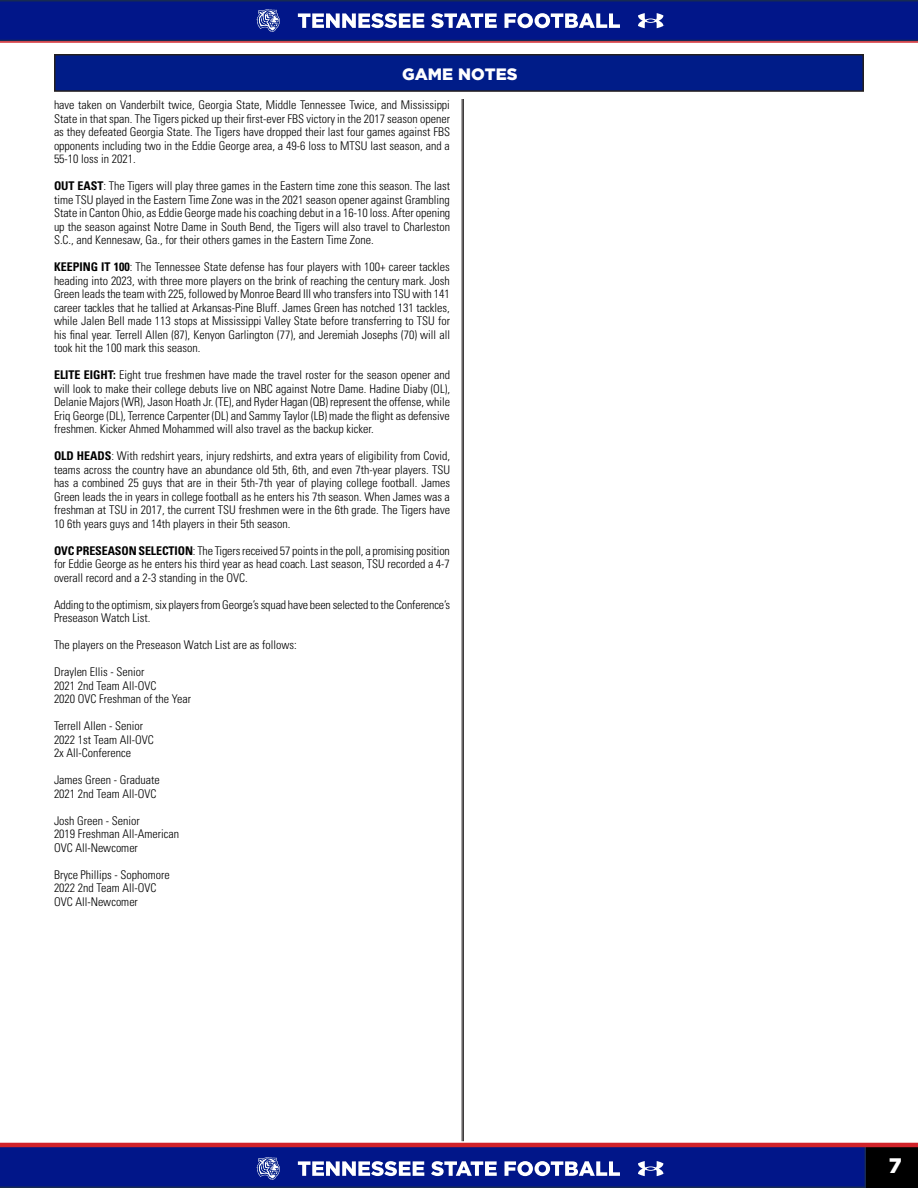
<style>
.page{position:relative;width:918px;height:1188px;background:#fff}
.page>*{position:absolute;margin:0;border:0;box-sizing:border-box;transform-origin:0 0}
.t1{font:900 21px "Gotham";color:#fff}
.t2{font:900 16.5px "Gotham";color:#fff}
.t3{font:300 condensed 12px/13.5px "Univers LT Std";color:#000;text-align:justify}
.s1{font-weight:700}
</style>
<div class="page">
<div style="left:866px;top:1145px;width:52px;height:43px;background:#000"></div>
<hr style="left:0;top:41px;width:918px;height:2px;background:#d1232a">
<svg style="left:0;top:0;width:918px;height:41px;background:#192c8f"></svg>
<svg style="left:0;top:1147px;width:866px;height:41px;background:#182a90"></svg>
<hr style="left:0;top:1143px;width:918px;height:4px;background:#d1232a">
<div style="left:55px;top:55px;width:808px;height:36px;background:#001c88"></div>
<div style="left:54px;top:54px;width:810px;height:38px;border:2px solid #231f20"></div>
<hr style="left:463px;top:99px;width:1px;height:1042px;background:#231f20">
<hr style="left:462px;top:99px;width:1px;height:1042px;background:#231f20">
<p class="t2" style="left:402px;top:63px;width:117px">GAME NOTES</p>
<p class="t3" style="left:54px;top:99px;width:398px">have taken on Vanderbilt twice, Georgia State, Middle Tennessee Twice, and Mississippi State in that span. The Tigers picked up their first-ever FBS victory in the 2017 season opener as they defeated Georgia State. The Tigers have dropped their last four games against FBS opponents including two in the Eddie George area, a 49-6 loss to MTSU last season, and a 55-10 loss in 2021.</p>
<p class="t3" style="left:54px;top:180px;width:398px"><span class="s1">OUT EAST</span>: The Tigers will play three games in the Eastern time zone this season. The last time TSU played in the Eastern Time Zone was in the 2021 season opener against Grambling State in Canton Ohio, as Eddie George made his coaching debut in a 16-10 loss. After opening up the season against Notre Dame in South Bend, the Tigers will also travel to Charleston S.C., and Kennesaw, Ga., for their others games in the Eastern Time Zone.</p>
<p class="t3" style="left:54px;top:261px;width:398px"><span class="s1">KEEPING IT 100</span>: The Tennessee State defense has four players with 100+ career tackles heading into 2023, with three more players on the brink of reaching the century mark. Josh Green leads the team with 225, followed by Monroe Beard III who transfers into TSU with 141 career tackles that he tallied at Arkansas-Pine Bluff. James Green has notched 131 tackles, while Jalen Bell made 113 stops at Mississippi Valley State before transferring to TSU for his final year. Terrell Allen (87), Kenyon Garlington (77), and Jeremiah Josephs (70) will all took hit the 100 mark this season.</p>
<p class="t3" style="left:54px;top:369px;width:398px"><span class="s1">ELITE EIGHT:</span> Eight true freshmen have made the travel roster for the season opener and will look to make their college debuts live on NBC against Notre Dame. Hadine Diaby (OL), Delanie Majors (WR), Jason Hoath Jr. (TE), and Ryder Hagan (QB) represent the offense, while Eriq George (DL), Terrence Carpenter (DL) and Sammy Taylor (LB) made the flight as defensive freshmen. Kicker Ahmed Mohammed will also travel as the backup kicker.</p>
<p class="t3" style="left:54px;top:450px;width:398px"><span class="s1">OLD HEADS</span>: With redshirt years, injury redshirts, and extra years of eligibility from Covid, teams across the country have an abundance old 5th, 6th, and even 7th-year players. TSU has a combined 25 guys that are in their 5th-7th year of playing college football. James Green leads the in years in college football as he enters his 7th season. When James was a freshman at TSU in 2017, the current TSU freshmen were in the 6th grade. The Tigers have 10 6th years guys and 14th players in their 5th season.</p>
<p class="t3" style="left:54px;top:544px;width:397px"><span class="s1">OVC PRESEASON SELECTION</span>: The Tigers received 57 points in the poll, a promising position for Eddie George as he enters his third year as head coach. Last season, TSU recorded a 4-7 overall record and a 2-3 standing in the OVC.</p>
<p class="t3" style="left:54px;top:598px;width:398px">Adding to the optimism, six players from George’s squad have been selected to the Conference’s<br>Preseason Watch List.</p>
<p class="t3" style="left:54px;top:639px;width:244px">The players on the Preseason Watch List are as follows:</p>
<p class="t3" style="left:54px;top:666px;width:92px">Draylen Ellis - Senior</p>
<p class="t3" style="left:54px;top:679px;width:104px">2021 2nd Team All-OVC</p>
<p class="t3" style="left:54px;top:693px;width:139px">2020 OVC Freshman of the Year</p>
<p class="t3" style="left:54px;top:720px;width:91px">Terrell Allen - Senior</p>
<p class="t3" style="left:54px;top:733px;width:101px">2022 1st Team All-OVC</p>
<p class="t3" style="left:54px;top:747px;width:79px">2x All-Conference</p>
<p class="t3" style="left:54px;top:774px;width:107px">James Green - Graduate</p>
<p class="t3" style="left:54px;top:787px;width:104px">2021 2nd Team All-OVC</p>
<p class="t3" style="left:54px;top:814px;width:87px">Josh Green - Senior</p>
<p class="t3" style="left:54px;top:828px;width:127px">2019 Freshman All-American</p>
<p class="t3" style="left:54px;top:841px;width:85px">OVC All-Newcomer</p>
<p class="t3" style="left:54px;top:868px;width:117px">Bryce Phillips - Sophomore</p>
<p class="t3" style="left:54px;top:882px;width:104px">2022 2nd Team All-OVC</p>
<p class="t3" style="left:54px;top:895px;width:85px">OVC All-Newcomer</p>
<h1 class="t1" style="left:889px;top:1151px;width:14px">7</h1>
</div>
